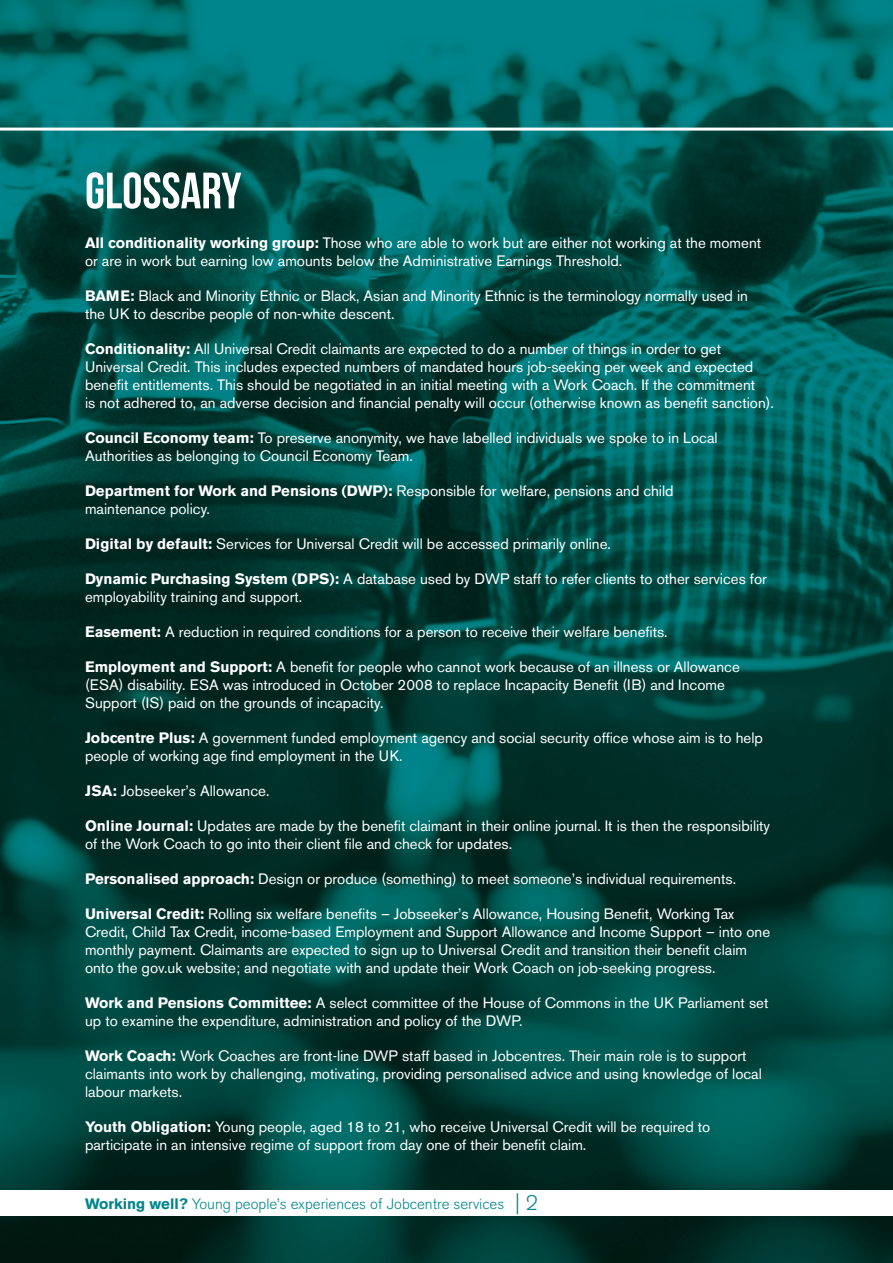
<style>
.page{position:relative;width:893px;height:1263px;background:#fff}
.page>*{position:absolute;margin:0;border:0;box-sizing:border-box;transform-origin:0 0}
.t1{font:51px "Bebas Neue";color:#fff}
.t2{font:15px/18px "Akzidenz Grotesk BE";color:#fff}
.t3{font:300 15px "Akzidenz Grotesk BE";color:#00858c}
.s1{font-weight:700}
.s2{font-size:21px}
</style>
<div class="page">
<img style="left:0;top:0;width:893px;height:1263px">
<div style="left:0;top:1191px;width:893px;height:25px;background:#fff"></div>
<hr style="left:0;top:128px;width:893px;height:3px;background:#fff">
<h1 class="t1" style="left:85px;top:163px;width:158px">GLOSSARY</h1>
<p class="t2" style="left:85px;top:233px;width:678px"><span class="s1">All conditionality working group:</span> Those who are able to work but are either not working at the moment or are in work but earning low amounts below the Administrative Earnings Threshold.</p>
<p class="t2" style="left:85px;top:286px;width:664px"><span class="s1">BAME:</span> Black and Minority Ethnic or Black, Asian and Minority Ethnic is the terminology normally used in the UK to describe people of non-white descent.</p>
<p class="t2" style="left:85px;top:339px;width:690px"><span class="s1">Conditionality:</span> All Universal Credit claimants are expected to do a number of things in order to get Universal Credit. This includes expected numbers of mandated hours job-seeking per week and expected benefit entitlements. This should be negotiated in an initial meeting with a Work Coach. If the commitment<br>is not adhered to, an adverse decision and financial penalty will occur (otherwise known as benefit sanction).</p>
<p class="t2" style="left:85px;top:428px;width:634px"><span class="s1">Council Economy team:</span> To preserve anonymity, we have labelled individuals we spoke to in Local<br>Authorities as belonging to Council Economy Team.</p>
<p class="t2" style="left:85px;top:481px;width:590px"><span class="s1">Department for Work and Pensions (DWP):</span> Responsible for welfare, pensions and child maintenance policy.</p>
<p class="t2" style="left:85px;top:534px;width:527px"><span class="s1">Digital by default:</span> Services for Universal Credit will be accessed primarily online.</p>
<p class="t2" style="left:85px;top:569px;width:683px"><span class="s1">Dynamic Purchasing System (DPS):</span> A database used by DWP staff to refer clients to other services for employability training and support.</p>
<p class="t2" style="left:85px;top:622px;width:584px"><span class="s1">Easement:</span> A reduction in required conditions for a person to receive their welfare benefits.</p>
<p class="t2" style="left:85px;top:657px;width:656px"><span class="s1">Employment and Support:</span> A benefit for people who cannot work because of an illness or Allowance (ESA) disability. ESA was introduced in October 2008 to replace Incapacity Benefit (IB) and Income<br>Support (IS) paid on the grounds of incapacity.</p>
<p class="t2" style="left:85px;top:728px;width:679px"><span class="s1">Jobcentre Plus:</span> A government funded employment agency and social security office whose aim is to help people of working age find employment in the UK.</p>
<p class="t2" style="left:85px;top:781px;width:186px"><span class="s1">JSA:</span> Jobseeker’s Allowance.</p>
<p class="t2" style="left:85px;top:816px;width:687px"><span class="s1">Online Journal:</span> Updates are made by the benefit claimant in their online journal. It is then the responsibility of the Work Coach to go into their client file and check for updates.</p>
<p class="t2" style="left:85px;top:870px;width:653px"><span class="s1">Personalised approach:</span> Design or produce (something) to meet someone’s individual requirements.</p>
<p class="t2" style="left:85px;top:905px;width:687px"><span class="s1">Universal Credit:</span> Rolling six welfare benefits – Jobseeker’s Allowance, Housing Benefit, Working Tax Credit, Child Tax Credit, income-based Employment and Support Allowance and Income Support – into one monthly payment. Claimants are expected to sign up to Universal Credit and transition their benefit claim onto the gov.uk website; and negotiate with and update their Work Coach on job-seeking progress.</p>
<p class="t2" style="left:85px;top:994px;width:685px"><span class="s1">Work and Pensions Committee:</span> A select committee of the House of Commons in the UK Parliament set up to examine the expenditure, administration and policy of the DWP.</p>
<p class="t2" style="left:85px;top:1047px;width:678px"><span class="s1">Work Coach:</span> Work Coaches are front-line DWP staff based in Jobcentres. Their main role is to support claimants into work by challenging, motivating, providing personalised advice and using knowledge of local labour markets.</p>
<p class="t2" style="left:85px;top:1118px;width:627px"><span class="s1">Youth Obligation:</span> Young people, aged 18 to 21, who receive Universal Credit will be required to participate in an intensive regime of support from day one of their benefit claim.</p>
<p class="t3" style="left:85px;top:1195px;width:454px"><span class="s1">Working well?</span> Young people’s experiences of Jobcentre services <span class="s2">| 2</span></p>
</div>
